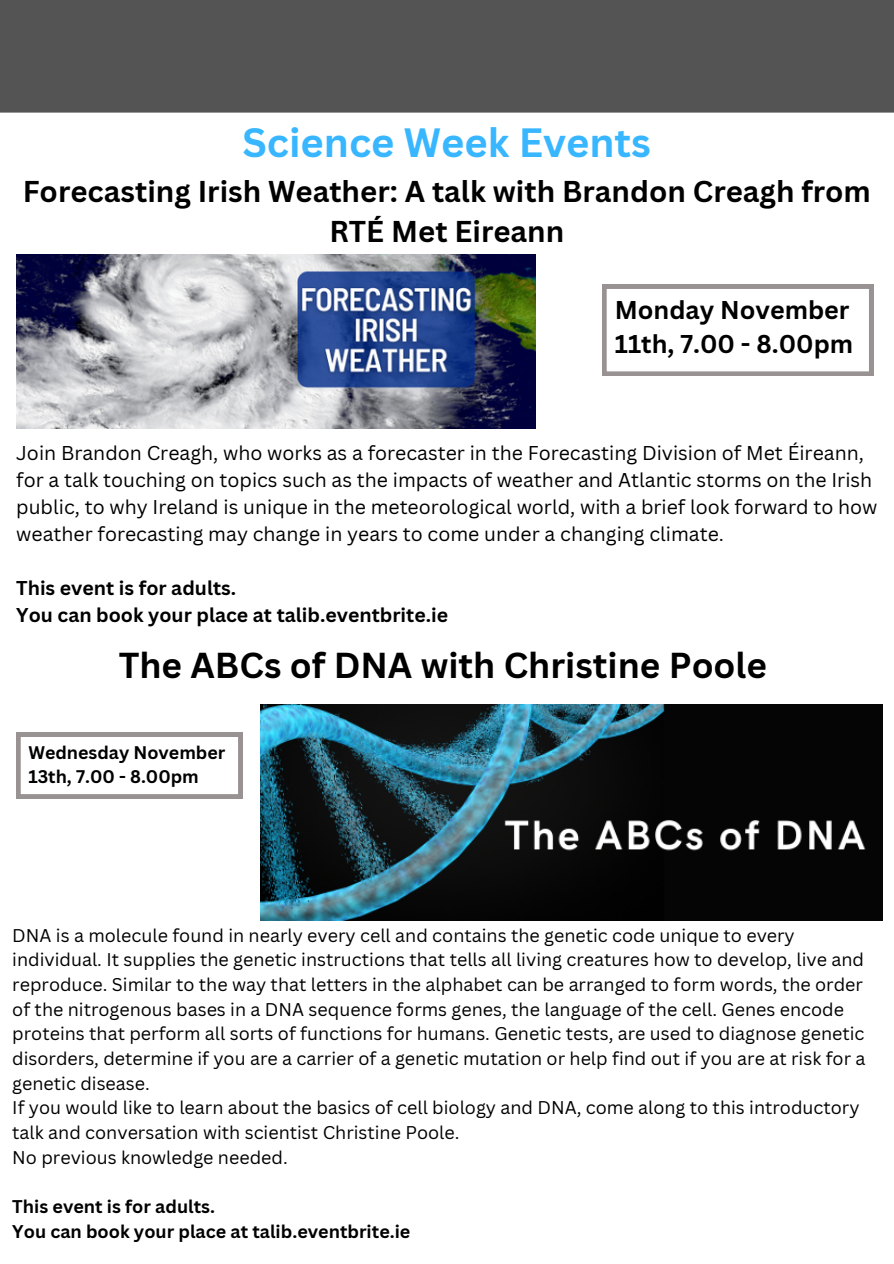
<style>
.page{position:relative;width:894px;height:1264px;background:#fff}
.page>*{position:absolute;margin:0;border:0;box-sizing:border-box;transform-origin:0 0}
.t1{font:700 39.75px "Canva Sans";color:#38b6ff}
.t2{font:700 35.1px "Canva Sans";color:#000}
.t3{font:700 29.25px/40.5px "Canva Sans";color:#000;text-align:center}
.t4{font:700 25.05px/34.3px "Canva Sans";color:#000}
.t5{font:19.5px/26.8px "Canva Sans";color:#000}
.t6{font:700 19.5px/26.8px "Canva Sans";color:#000}
.t7{font:17.85px/24.6px "Canva Sans";color:#000}
.t8{font:700 17.85px/24.5px "Canva Sans";color:#000}
</style>
<div class="page">
<div style="left:0;top:0;width:893px;height:113px;background:#545454"></div>
<svg style="left:602px;top:284px;width:271px;height:91px"></svg>
<img style="left:16px;top:255px;width:519px;height:173px">
<svg style="left:16px;top:732px;width:226px;height:66px"></svg>
<img style="left:261px;top:704px;width:621px;height:216px">
<h4 class="t1" style="left:242px;top:114px;width:410px">Science Week Events</h4>
<h4 class="t3" style="left:23px;top:170px;width:849px">Forecasting Irish Weather: A talk with Brandon Creagh from<br>RTÉ Met Eireann</h4>
<h2 class="t4" style="left:614px;top:292px;width:240px">Monday November<br>11th, 7.00 - 8.00pm</h2>
<h4 class="t5" style="left:16px;top:439px;width:862px">Join Brandon Creagh, who works as a forecaster in the Forecasting Division of Met Éireann, for a talk touching on topics such as the impacts of weather and Atlantic storms on the Irish public, to why Ireland is unique in the meteorological world, with a brief look forward to how weather forecasting may change in years to come under a changing climate.</h4>
<h1 class="t6" style="left:16px;top:573px;width:433px">This event is for adults.<br>You can book your place at talib.eventbrite.ie</h1>
<p class="t2" style="left:119px;top:640px;width:649px">The ABCs of DNA with Christine Poole</p>
<h3 class="t8" style="left:28px;top:740px;width:198px">Wednesday November<br>13th, 7.00 - 8.00pm</h3>
<p class="t7" style="left:12px;top:922px;width:854px">DNA is a molecule found in nearly every cell and contains the genetic code unique to every individual. It supplies the genetic instructions that tells all living creatures how to develop, live and reproduce. Similar to the way that letters in the alphabet can be arranged to form words, the order of the nitrogenous bases in a DNA sequence forms genes, the language of the cell. Genes encode proteins that perform all sorts of functions for humans. Genetic tests, are used to diagnose genetic disorders, determine if you are a carrier of a genetic mutation or help find out if you are at risk for a genetic disease.</p>
<p class="t7" style="left:12px;top:1095px;width:848px">If you would like to learn about the basics of cell biology and DNA, come along to this introductory talk and conversation with scientist Christine Poole.</p>
<p class="t7" style="left:12px;top:1144px;width:277px">No previous knowledge needed.</p>
<h4 class="t8" style="left:12px;top:1193px;width:399px">This event is for adults.<br>You can book your place at talib.eventbrite.ie</h4>
</div>
